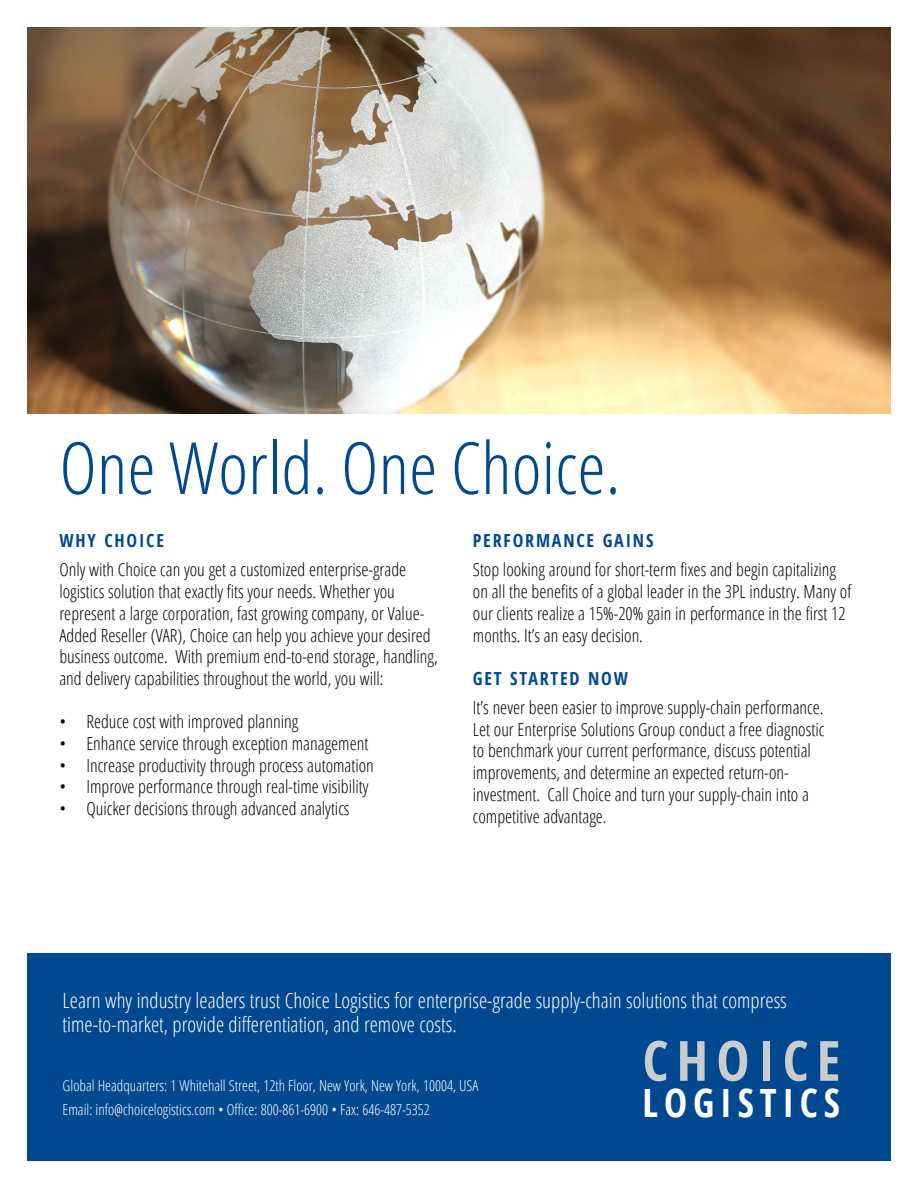
<style>
.page{position:relative;width:918px;height:1188px;background:#fff}
.page>*{position:absolute;margin:0;border:0;box-sizing:border-box;transform-origin:0 0}
.t1{font:300 condensed 72px "Open Sans";color:#004990}
.t2{font:700 condensed 55.5px "Open Sans";letter-spacing:.15em;color:#cbccce}
.t3{font:700 condensed 39px "Open Sans";letter-spacing:.15em;color:#fff}
.t4{font:300 condensed 21px "Open Sans";color:#fff}
.t5{font:300 condensed 18px/21.8px "Open Sans";color:#000}
.t6{font:700 condensed 18px "Open Sans";letter-spacing:.1em;color:#004990}
.t7{font:300 condensed 15px "Open Sans";color:#fff}
.s1{font-weight:700;color:#004990}
</style>
<div class="page">
<div style="left:27px;top:953px;width:864px;height:208px;background:#004990"></div>
<img style="left:27px;top:27px;width:864px;height:387px">
<p class="t1" style="left:59px;top:419px;width:563px">One World. One Choice.</p>
<p class="t5" style="left:59px;top:526px;width:348px;line-height:29.2px"><span class="s1">WHY CHOICE<br></span>Only with Choice can you get a customized enterprise-grade</p>
<p class="t5" style="left:59px;top:580px;width:380px">logistics solution that exactly fits your needs. Whether you represent a large corporation, fast growing company, or Value-Added Reseller (VAR), Choice can help you achieve your desired business outcome. With premium end-to-end storage, handling, and delivery capabilities throughout the world, you will:</p>
<p class="t5" style="left:59px;top:710px;width:240px">• Reduce cost with improved planning</p>
<p class="t5" style="left:59px;top:732px;width:310px">• Enhance service through exception management</p>
<p class="t5" style="left:59px;top:754px;width:316px">• Increase productivity through process automation</p>
<p class="t5" style="left:59px;top:775px;width:311px">• Improve performance through real-time visibility</p>
<p class="t5" style="left:59px;top:797px;width:292px">• Quicker decisions through advanced analytics</p>
<p class="t6" style="left:473px;top:528px;width:182px">PERFORMANCE GAINS</p>
<p class="t5" style="left:473px;top:558px;width:380px">Stop looking around for short-term fixes and begin capitalizing on all the benefits of a global leader in the 3PL industry. Many of our clients realize a 15%-20% gain in performance in the first 12 months. It’s an easy decision.</p>
<p class="t5" style="left:473px;top:663px;width:352px;line-height:29.2px"><span class="s1">GET STARTED NOW<br></span>It’s never been easier to improve supply-chain performance.</p>
<p class="t5" style="left:473px;top:718px;width:353px">Let our Enterprise Solutions Group conduct a free diagnostic to benchmark your current performance, discuss potential improvements, and determine an expected return-on&shy;investment. Call Choice and turn your supply-chain into a competitive advantage.</p>
<p class="t4" style="left:63px;top:986px;width:726px">Learn why industry leaders trust Choice Logistics for enterprise-grade supply-chain solutions that compress</p>
<p class="t4" style="left:63px;top:1010px;width:396px">time-to-market, provide differentiation, and remove costs.</p>
<p class="t2" style="left:643px;top:1022px;width:199px">CHOICE</p>
<p class="t3" style="left:643px;top:1075px;width:199px">LOGISTICS</p>
<p class="t7" style="left:63px;top:1076px;width:417px">Global Headquarters: 1 Whitehall Street, 12th Floor, New York, New York, 10004, USA</p>
<p class="t7" style="left:63px;top:1100px;width:369px">Email: info@choicelogistics.com • Office: 800-861-6900 • Fax: 646-487-5352</p>
</div>
